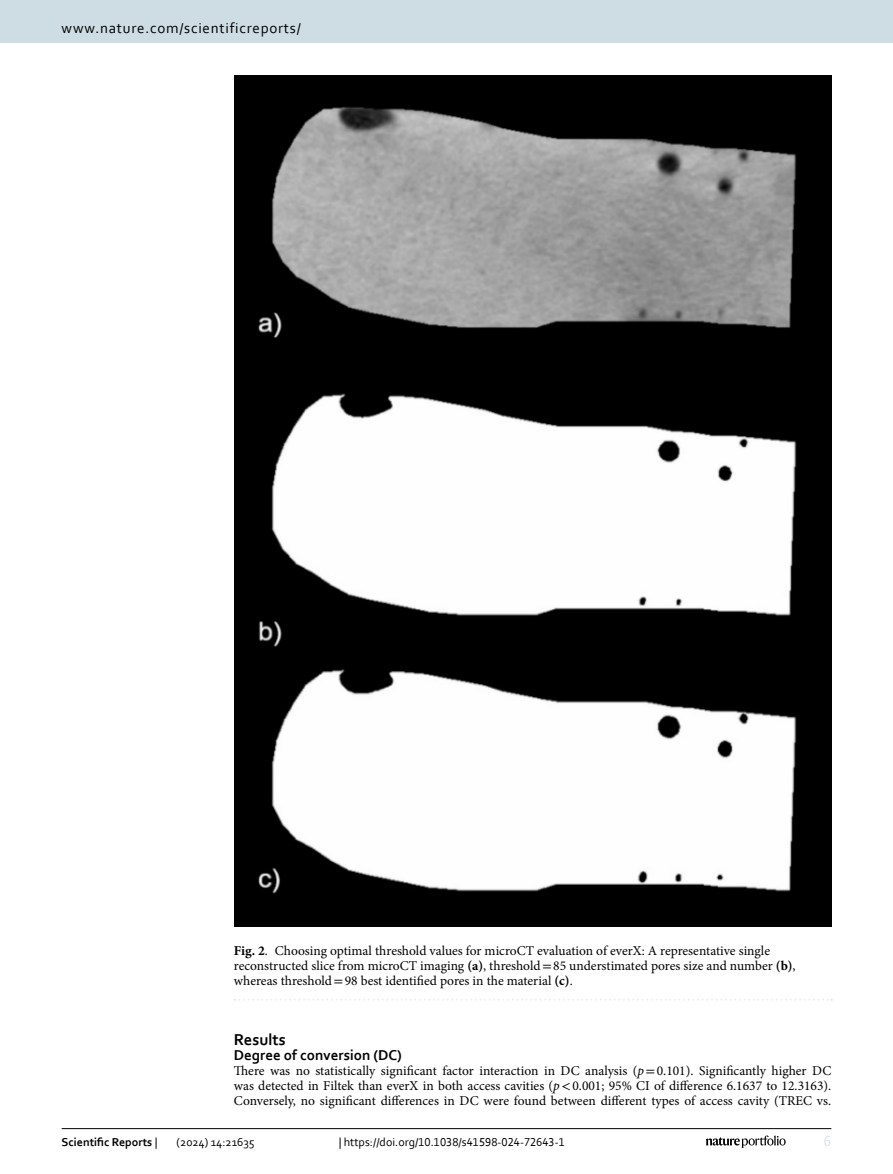
<style>
.page{position:relative;width:893px;height:1174px;background:#fff}
.page>*{position:absolute;margin:0;border:0;box-sizing:border-box;transform-origin:0 0}
.Head_1{font:700 16.5px "Corbel";color:#000}
.t1{font:15px "Corbel";letter-spacing:.05em;color:#000}
.Head_2_After_1{font:700 15px "Corbel";color:#000}
.t2{font:15px "Corbel";color:#d9e4eb}
.Body_Text{font:13.5px/15px "Minion Pro";color:#000;text-align:justify}
.Figure_Caption{font:13.5px/15px "Minion Pro";color:#000}
.t3{font:12px "Corbel";color:#000}
.t4{font:700 12px "Corbel";color:#000}
.s1{font-weight:700}
.s2{font-family:"STIX"}
.s3{font-style:italic}
.s4{font-weight:400}
</style>
<div class="page">
<img style="left:234px;top:76px;width:598px;height:850px">
<svg style="left:235px;top:999px;width:597px;height:1px"></svg>
<hr style="left:62px;top:1128px;width:769px;height:1px;background:#000">
<svg style="left:706px;top:1135px;width:80px;height:12px"></svg>
<div style="left:0;top:0;width:893px;height:43px;background:#cedde4"></div>
<p class="t1" style="left:62px;top:18px;width:241px">www.nature.com/scientificreports/</p>
<p class="Figure_Caption" style="left:234px;top:942px;width:563px"><span class="s1">Fig. 2</span>. Choosing optimal threshold values for microCT evaluation of everX: A representative single reconstructed slice from microCT imaging <span class="s1">(a)</span>, threshold<span class="s2">=</span>85 understimated pores size and number <span class="s1">(b)</span>, whereas threshold<span class="s2">=</span>98 best identified pores in the material <span class="s1">(c)</span>.</p>
<p class="Head_1" style="left:234px;top:1029px;width:53px">Results</p>
<p class="Head_2_After_1" style="left:234px;top:1045px;width:169px">Degree of conversion (DC)</p>
<p class="Body_Text" style="left:234px;top:1063px;width:599px">There was no statistically significant factor interaction in DC analysis (<span class="s3">p</span><span class="s2">=</span>0.101). Significantly higher DC was detected in Filtek than everX in both access cavities (<span class="s3">p</span><span class="s2">&lt;</span>0.001; 95% CI of difference 6.1637 to 12.3163).<br>Conversely, no significant differences in DC were found between different types of access cavity (TREC vs.</p>
<p class="t4" style="left:62px;top:1134px;width:97px">Scientific Reports <span class="s4">|</span></p>
<p class="t3" style="left:177px;top:1134px;width:79px">(2024) 14:21635</p>
<p class="t3" style="left:339px;top:1134px;width:228px">| https://doi.org/10.1038/s41598-024-72643-1</p>
<p class="t2" style="left:824px;top:1132px;width:9px">6</p>
</div>
